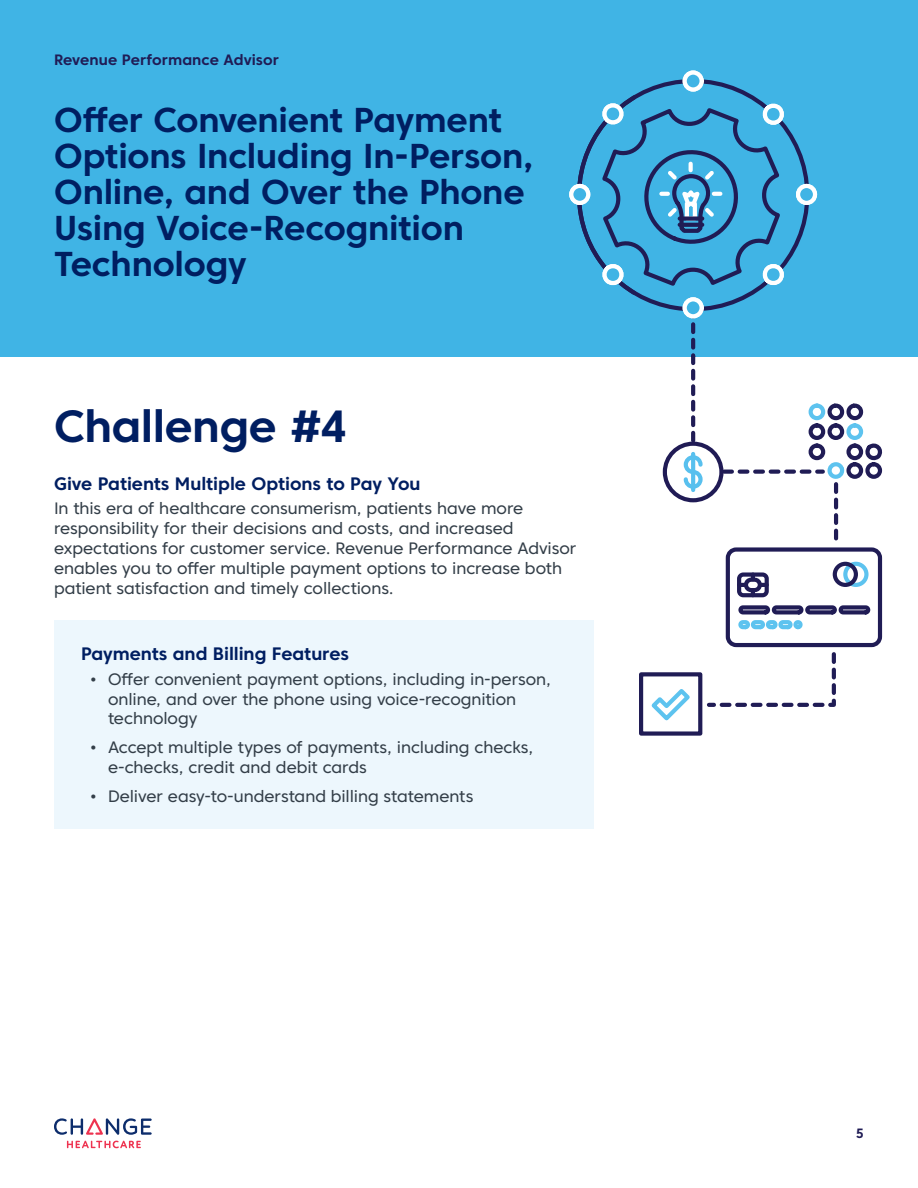
<style>
.page{position:relative;width:918px;height:1188px;background:#fff}
.page>*{position:absolute;margin:0;border:0;box-sizing:border-box;transform-origin:0 0}
.t1{font:700 45px "Core Sans C 65";letter-spacing:-.01em;color:#001e61}
.t2{font:700 34.5px/36px "Core Sans C 65";letter-spacing:-.005em;color:#001e61}
.t3{font:700 18px "Core Sans C 65";letter-spacing:-.005em;color:#001e61}
.t4{font:16.5px/19.8px "Core Sans C 45";color:#333e48}
.t5{font:700 15px "Core Sans C 65";letter-spacing:.005em;color:#201c55}
.t6{font:700 13.5px "Core Sans C 65";color:#201c55}
</style>
<div class="page">
<svg style="left:54px;top:1118px;width:98px;height:17px"></svg>
<svg style="left:67px;top:1141px;width:74px;height:7px"></svg>
<div style="left:0;top:0;width:918px;height:356px;background:#40b4e5"></div>
<svg style="left:707px;top:652px;width:129px;height:55px"></svg>
<div style="left:639px;top:672px;width:63px;height:64px;border:4px solid #201c55"></div>
<svg style="left:651px;top:689px;width:39px;height:32px"></svg>
<div style="left:726px;top:547px;width:156px;height:100px;border:4px solid #201c55;border-radius:8px"></div>
<div style="left:738px;top:605px;width:32px;height:9px;border:4px solid #201c55;border-radius:2px"></div>
<div style="left:772px;top:605px;width:31px;height:9px;border:4px solid #201c55;border-radius:2px"></div>
<div style="left:805px;top:605px;width:32px;height:9px;border:4px solid #201c55;border-radius:2px"></div>
<div style="left:839px;top:605px;width:31px;height:9px;border:4px solid #201c55;border-radius:2px"></div>
<div style="left:738px;top:620px;width:12px;height:9px;border:4px solid #5dc3ef;border-radius:2px"></div>
<div style="left:751px;top:620px;width:14px;height:9px;border:4px solid #5dc3ef;border-radius:2px"></div>
<div style="left:766px;top:620px;width:12px;height:9px;border:4px solid #5dc3ef;border-radius:2px"></div>
<div style="left:778px;top:620px;width:15px;height:9px;border:4px solid #5dc3ef;border-radius:2px"></div>
<svg style="left:791px;top:620px;width:12px;height:10px"></svg>
<div style="left:737px;top:572px;width:32px;height:25px;border:4px solid #201c55;border-radius:4px"></div>
<hr style="left:751px;top:575px;width:4px;height:20px;background:#201c55">
<hr style="left:739px;top:583px;width:28px;height:4px;background:#201c55">
<div style="left:746px;top:580px;width:14px;height:10px;background:#fff;border-radius:5px"></div>
<div style="left:744px;top:578px;width:18px;height:14px;border:4px solid #201c55;border-radius:5px"></div>
<div style="left:843px;top:562px;width:26px;height:25px;border:4px solid #5dc3ef;border-radius:50%"></div>
<div style="left:833px;top:562px;width:25px;height:25px;border:4px solid #201c55;border-radius:50%"></div>
<svg style="left:599px;top:356px;width:284px;height:227px"></svg>
<svg style="left:640px;top:77px;width:171px;height:236px"></svg>
<div style="left:685px;top:299px;width:17px;height:17px;background:#40b4e5;border-radius:50%"></div>
<div style="left:683px;top:297px;width:21px;height:21px;border:4px solid #fff;border-radius:50%"></div>
<svg style="left:685px;top:73px;width:17px;height:16px"></svg>
<div style="left:683px;top:70px;width:21px;height:22px;border:4px solid #fff;border-radius:50%"></div>
<div style="left:798px;top:186px;width:17px;height:17px;background:#40b4e5;border-radius:50%"></div>
<div style="left:796px;top:184px;width:21px;height:21px;border:4px solid #fff;border-radius:50%"></div>
<div style="left:569px;top:184px;width:21px;height:21px;border:4px solid #fff;border-radius:50%"></div>
<svg style="left:758px;top:102px;width:31px;height:27px"></svg>
<svg style="left:575px;top:92px;width:65px;height:207px"></svg>
<svg style="left:761px;top:259px;width:28px;height:31px"></svg>
<div style="left:54px;top:621px;width:540px;height:208px;background:#edf7fd"></div>
<p class="t5" style="left:54px;top:50px;width:226px">Revenue Performance Advisor</p>
<h2 class="t2" style="left:54px;top:102px;width:481px">Offer Convenient Payment<br>Options Including In-Person,<br>Online, and Over the Phone<br>Using Voice-Recognition<br>Technology</h2>
<h1 class="t1" style="left:54px;top:399px;width:295px">Challenge #4</h1>
<p class="t3" style="left:54px;top:473px;width:368px">Give Patients Multiple Options to Pay You</p>
<p class="t4" style="left:54px;top:499px;width:524px">In this era of healthcare consumerism, patients have more responsibility for their decisions and costs, and increased expectations for customer service. Revenue Performance Advisor enables you to offer multiple payment options to increase both patient satisfaction and timely collections.</p>
<p class="t3" style="left:81px;top:643px;width:269px">Payments and Billing Features</p>
<p class="t4" style="left:108px;top:669px;width:445px;text-indent:-18px">• Offer convenient payment options, including in-person, online, and over the phone using voice-recognition technology</p>
<p class="t4" style="left:108px;top:737px;width:427px;text-indent:-18px">• Accept multiple types of payments, including checks, e-checks, credit and debit cards</p>
<p class="t4" style="left:90px;top:786px;width:385px">• Deliver easy-to-understand billing statements</p>
<p class="t6" style="left:856px;top:1124px;width:10px">5</p>
</div>
